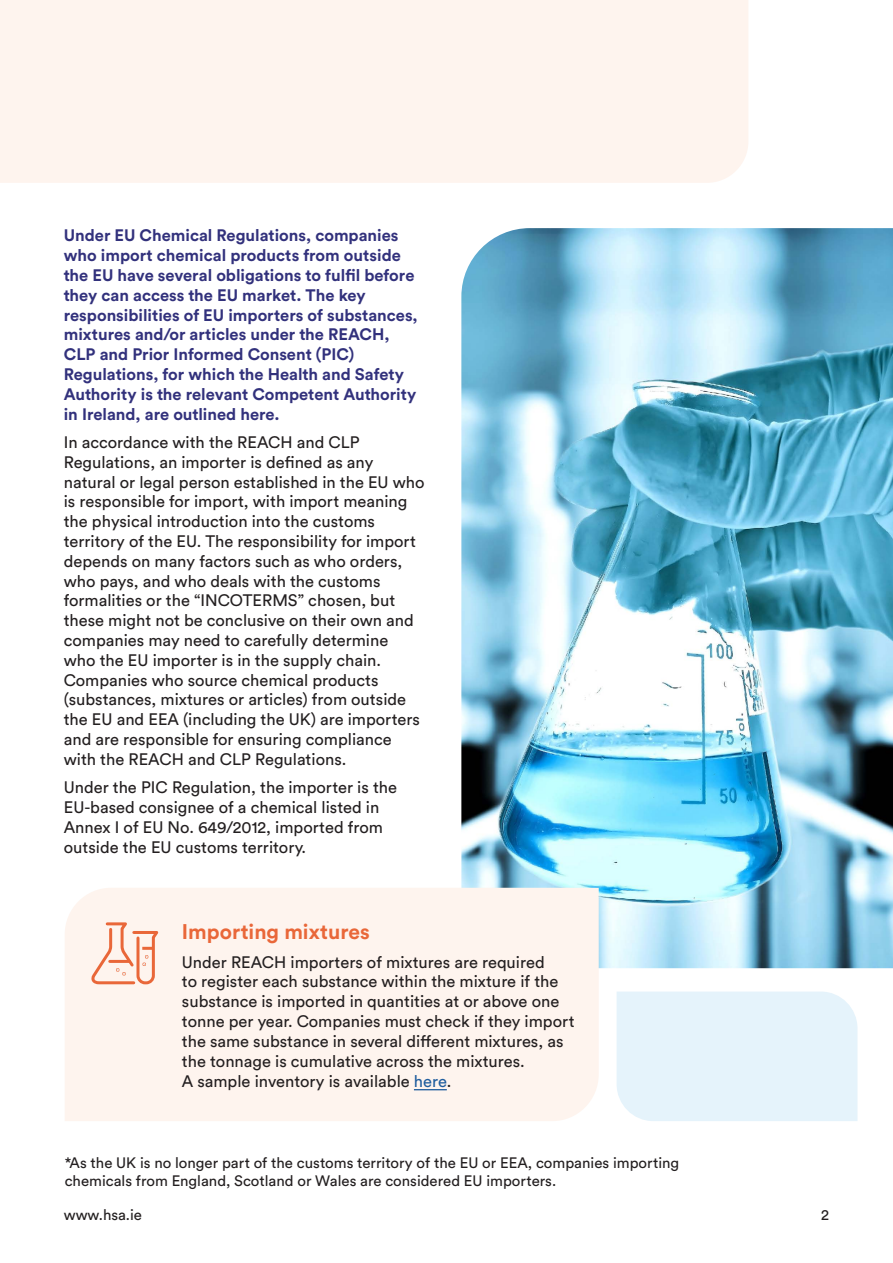
<style>
.page{position:relative;width:893px;height:1263px;background:#fff}
.page>*{position:absolute;margin:0;border:0;box-sizing:border-box;transform-origin:0 0}
.t1{font:700 21px "Circular Std";color:#e96739}
.t2{font:16.5px/19.8px "Circular Std";color:#231f20}
.t3{font:700 16.5px/19.8px "Circular Std";color:#32317c}
.t4{font:15px/18px "Circular Std";color:#231f20}
.s1{color:#215e9e}
</style>
<div class="page">
<img style="left:461px;top:228px;width:432px;height:740px">
<div style="left:617px;top:991px;width:240px;height:130px;background:#e5f3fb"></div>
<div style="left:65px;top:888px;width:534px;height:233px;background:#fef4ee"></div>
<div style="left:0;top:0;width:748px;height:183px;background:#fef4ee"></div>
<hr style="left:414px;top:1089px;width:33px;height:1px;background:#215e9e">
<svg style="left:91px;top:921px;width:71px;height:65px;background:#f9d5c7"></svg>
<p class="t3" style="left:64px;top:225px;width:355px">Under EU Chemical Regulations, companies who import chemical products from outside the EU have several obligations to fulfil before they can access the EU market. The key responsibilities of EU importers of substances, mixtures and/or articles under the REACH, CLP and Prior Informed Consent (PIC)<br>Regulations, for which the Health and Safety Authority is the relevant Competent Authority in Ireland, are outlined here.</p>
<p class="t2" style="left:64px;top:432px;width:362px">In accordance with the REACH and CLP Regulations, an importer is defined as any natural or legal person established in the EU who is responsible for import, with import meaning the physical introduction into the customs territory of the EU. The responsibility for import depends on many factors such as who orders, who pays, and who deals with the customs formalities or the “INCOTERMS” chosen, but these might not be conclusive on their own and companies may need to carefully determine<br>who the EU importer is in the supply chain.<br>Companies who source chemical products (substances, mixtures or articles) from outside the EU and EEA (including the UK) are importers and are responsible for ensuring compliance with the REACH and CLP Regulations.</p>
<p class="t2" style="left:64px;top:777px;width:335px">Under the PIC Regulation, the importer is the EU-based consignee of a chemical listed in Annex I of EU No. 649/2012, imported from outside the EU customs territory.</p>
<p class="t1" style="left:182px;top:918px;width:189px">Importing mixtures</p>
<p class="t2" style="left:182px;top:952px;width:394px">Under REACH importers of mixtures are required<br>to register each substance within the mixture if the substance is imported in quantities at or above one tonne per year. Companies must check if they import the same substance in several different mixtures, as the tonnage is cumulative across the mixtures.<br>A sample inventory is available <span class="s1">here</span>.</p>
<p class="t4" style="left:65px;top:1154px;width:616px">*As the UK is no longer part of the customs territory of the EU or EEA, companies importing chemicals from England, Scotland or Wales are considered EU importers.</p>
<p class="t4" style="left:64px;top:1205px;width:80px">www.hsa.ie</p>
<p class="t4" style="left:821px;top:1205px;width:9px">2</p>
</div>
